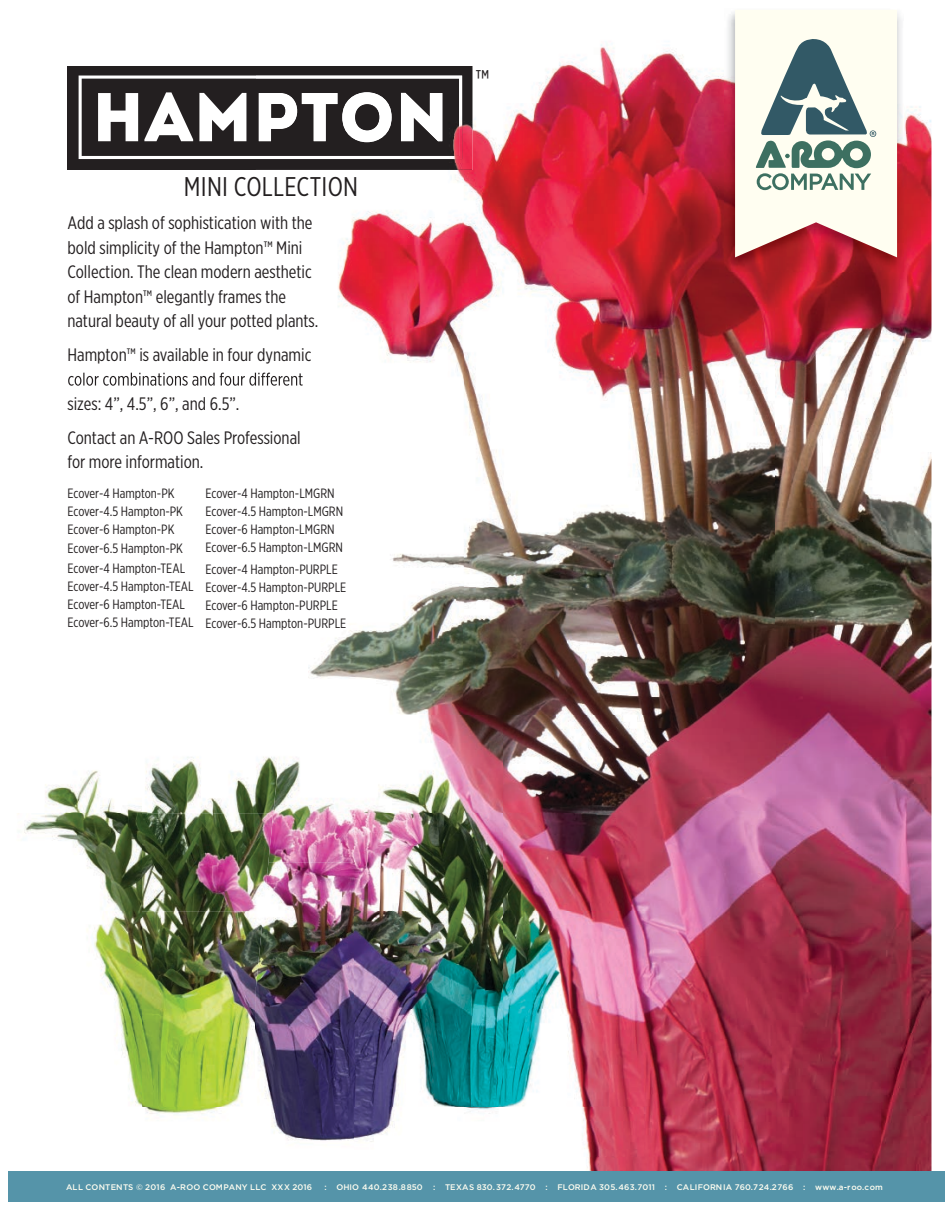
<style>
.page{position:relative;width:945px;height:1215px;background:#fff}
.page>*{position:absolute;margin:0;border:0;box-sizing:border-box;transform-origin:0 0}
.t1{font:27px "Gotham X Narrow";letter-spacing:.01em;color:#231f20}
.t2{font:18px/24.6px "Gotham X Narrow";color:#231f20}
.t3{font:13.5px/18px "Gotham X Narrow";color:#231f20}
.t4{font:500 8.1px "Gotham";color:#fffef1}
</style>
<div class="page">
<div style="left:68px;top:66px;width:404px;height:104px;background:#231f20"></div>
<svg style="left:79px;top:76px;width:177px;height:83px"></svg>
<img style="left:45px;top:757px;width:223px;height:56px">
<img style="left:18px;top:813px;width:250px;height:98px">
<img style="left:87px;top:911px;width:169px;height:98px">
<img style="left:116px;top:1009px;width:140px;height:110px">
<img style="left:472px;top:43px;width:253px;height:60px">
<img style="left:880px;top:106px;width:52px;height:1065px">
<img style="left:464px;top:103px;width:311px;height:625px">
<img style="left:258px;top:170px;width:206px;height:214px">
<img style="left:775px;top:272px;width:105px;height:899px">
<img style="left:308px;top:554px;width:156px;height:162px">
<img style="left:620px;top:728px;width:156px;height:443px">
<img style="left:587px;top:1156px;width:33px;height:15px">
<img style="left:256px;top:75px;width:216px;height:95px">
<img style="left:256px;top:76px;width:206px;height:83px">
<img style="left:259px;top:93px;width:79px;height:48px">
<img style="left:342px;top:92px;width:50px;height:50px">
<img style="left:401px;top:93px;width:41px;height:48px">
<img style="left:271px;top:104px;width:16px;height:14px">
<img style="left:355px;top:104px;width:24px;height:26px">
<img style="left:354px;top:716px;width:296px;height:440px">
<img style="left:268px;top:757px;width:86px;height:105px">
<img style="left:256px;top:862px;width:98px;height:279px">
<div style="left:8px;top:1171px;width:937px;height:31px;background:#5594a9"></div>
<img style="left:725px;top:12px;width:178px;height:260px">
<svg style="left:735px;top:10px;width:162px;height:247px"></svg>
<svg style="left:68px;top:373px;width:235px;height:13px"></svg>
<h1 class="t1" style="left:184px;top:170px;width:176px">MINI COLLECTION</h1>
<h2 class="t2" style="left:68px;top:210px;width:252px">Add a splash of sophistication with the bold simplicity of the Hampton™ Mini Collection. The clean modern aesthetic of Hampton™ elegantly frames the natural beauty of all your potted plants.</h2>
<h2 class="t2" style="left:68px;top:342px;width:245px">Hampton™ is available in four dynamic</h2>
<h2 class="t2" style="left:68px;top:387px;width:235px;line-height:33.6px">sizes: 4”, 4.5”, 6”, and 6.5”.<br>Contact an A-ROO Sales Professional</h2>
<h2 class="t2" style="left:68px;top:449px;width:137px">for more information.</h2>
<p class="t3" style="left:68px;top:484px;width:119px;line-height:18.6px">Ecover-4 Hampton-PK<br>Ecover-4.5 Hampton-PK<br>Ecover-6 Hampton-PK<br>Ecover-6.5 Hampton-PK<br>Ecover-4 Hampton-TEAL</p>
<p class="t3" style="left:68px;top:577px;width:128px">Ecover-4.5 Hampton-TEAL<br>Ecover-6 Hampton-TEAL<br>Ecover-6.5 Hampton-TEAL</p>
<p class="t3" style="left:205px;top:484px;width:139px">Ecover-4 Hampton-LMGRN<br>Ecover-4.5 Hampton-LMGRN<br>Ecover-6 Hampton-LMGRN<br>Ecover-6.5 Hampton-LMGRN</p>
<p class="t3" style="left:205px;top:560px;width:142px">Ecover-4 Hampton-PURPLE<br>Ecover-4.5 Hampton-PURPLE<br>Ecover-6 Hampton-PURPLE<br>Ecover-6.5 Hampton-PURPLE</p>
<h1 class="t1" style="left:476px;top:64px;width:15px">™</h1>
<p class="t4" style="left:66px;top:1182px;width:247px">ALL CONTENTS © 2016 A-ROO COMPANY LLC XXX 2016</p>
<p class="t4" style="left:325px;top:1182px;width:100px">: OHIO 440.238.8850</p>
<p class="t4" style="left:433px;top:1182px;width:451px">: TEXAS 830.372.4770 : FLORIDA 305.463.7011 : CALIFORNIA 760.724.2766 : www.a-roo.com</p>
</div>
